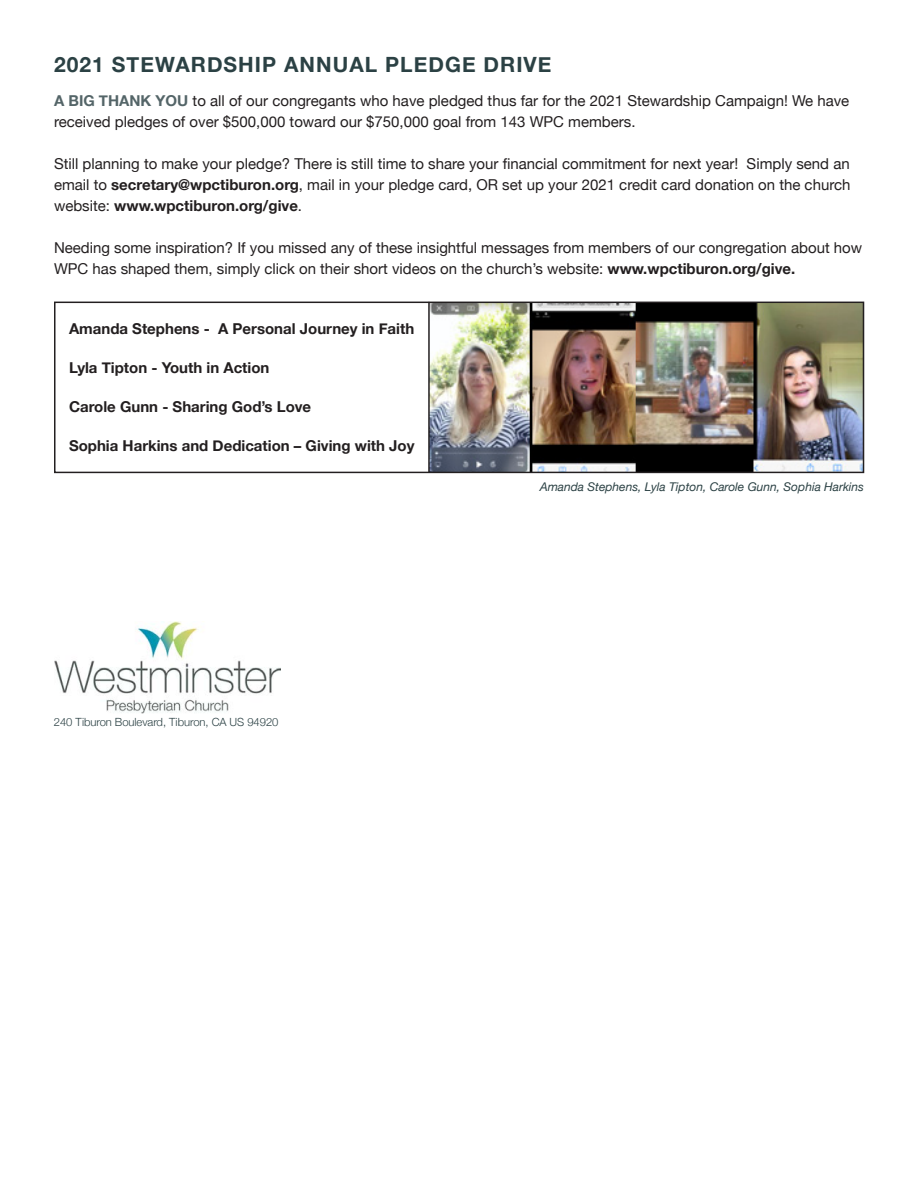
<style>
.page{position:relative;width:918px;height:1188px;background:#fff}
.page>*{position:absolute;margin:0;border:0;box-sizing:border-box;transform-origin:0 0}
.Colomn_Name{font:700 21px "Helvetica Neue";letter-spacing:.05em;color:#2b4144}
.Body_Copy{font:15px/21px "Helvetica Neue";color:#231f20}
.Body_Copy-2{font:700 15px "Helvetica Neue";color:#231f20}
.Picture_Caption{font:italic 12px "Helvetica Neue";color:#2b4144}
.t1{font:300 11.25px "Helvetica Neue";letter-spacing:-.005em;color:#2b4144}
.s1{font-weight:700;color:#546568}
.s2{font-weight:700}
</style>
<div class="page">
<img style="left:54px;top:621px;width:226px;height:93px">
<img style="left:430px;top:305px;width:431px;height:165px">
<div style="left:54px;top:302px;width:810px;height:171px;border:2px solid #231f20"></div>
<hr style="left:428px;top:302px;width:2px;height:170px;background:#231f20">
<p class="Colomn_Name" style="left:54px;top:48px;width:499px">2021 STEWARDSHIP ANNUAL PLEDGE DRIVE</p>
<p class="Body_Copy" style="left:54px;top:91px;width:797px"><span class="s1">A BIG THANK YOU</span> to all of our congregants who have pledged thus far for the 2021 Stewardship Campaign! We have received pledges of over $500,000 toward our $750,000 goal from 143 WPC members.</p>
<p class="Body_Copy" style="left:54px;top:154px;width:798px;text-align:justify">Still planning to make your pledge? There is still time to share your financial commitment for next year! Simply send an email to <span class="s2">secretary@wpctiburon.org</span>, mail in your pledge card, OR set up your 2021 credit card donation on the church website: <span class="s2">www.wpctiburon.org/give</span>.</p>
<p class="Body_Copy" style="left:54px;top:238px;width:810px">Needing some inspiration? If you missed any of these insightful messages from members of our congregation about how<br>WPC has shaped them, simply click on their short videos on the church’s website: <span class="s2">www.wpctiburon.org/give.</span></p>
<p class="Body_Copy-2" style="left:69px;top:317px;width:347px">Amanda Stephens - A Personal Journey in Faith</p>
<p class="Body_Copy-2" style="left:69px;top:356px;width:202px">Lyla Tipton - Youth in Action</p>
<p class="Body_Copy-2" style="left:69px;top:395px;width:244px">Carole Gunn - Sharing God’s Love</p>
<p class="Body_Copy-2" style="left:69px;top:434px;width:347px">Sophia Harkins and Dedication – Giving with Joy</p>
<p class="t1" style="left:54px;top:713px;width:226px">240 Tiburon Boulevard, Tiburon, CA US 94920</p>
<p class="Picture_Caption" style="left:540px;top:478px;width:326px">Amanda Stephens, Lyla Tipton, Carole Gunn, Sophia Harkins</p>
</div>
